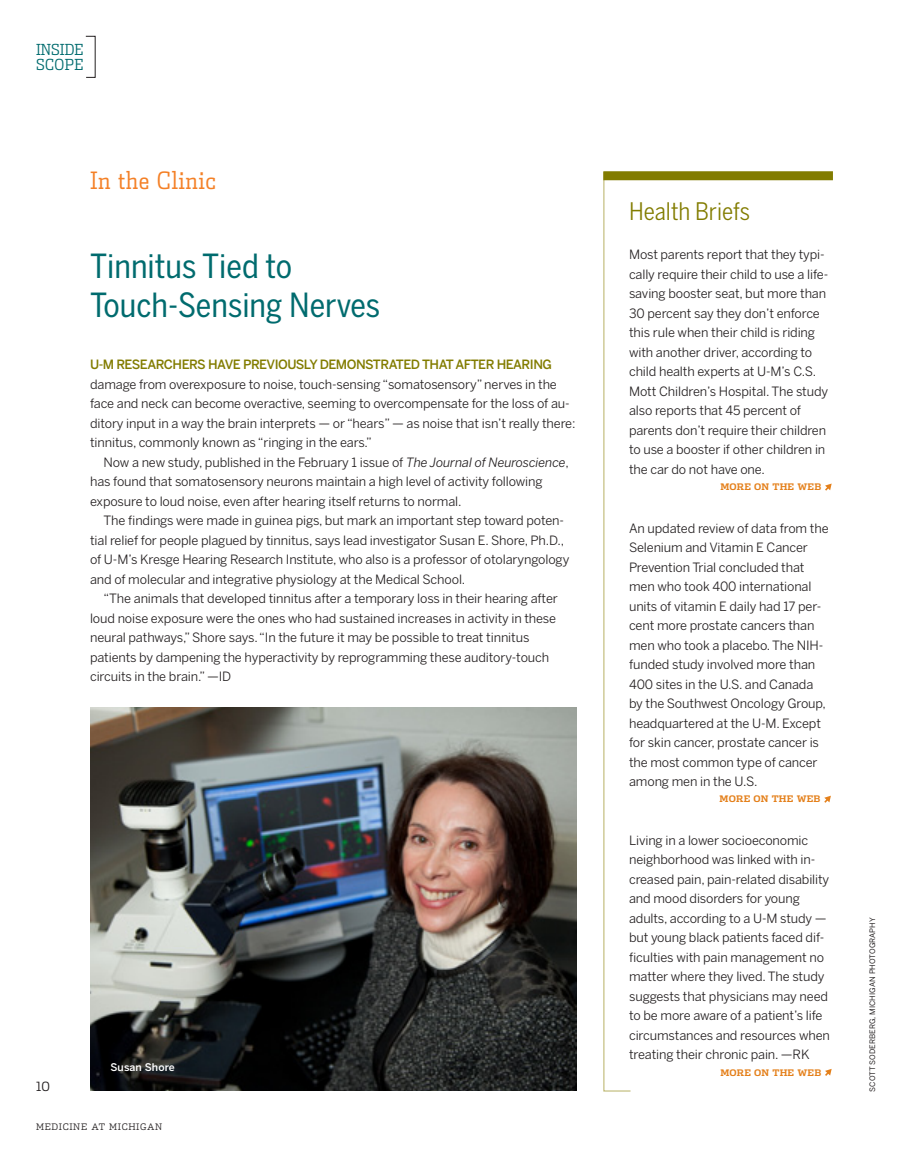
<style>
.page{position:relative;width:905px;height:1175px;background:#fff}
.page>*{position:absolute;margin:0;border:0;box-sizing:border-box;transform-origin:0 0}
.Bent__Headline__22_2{font:33px/39px "Benton Sans Cond Regluar";color:#006b6e}
.Bent__Cond__Headline{font:24px "Benton Sans Cond";color:#827c00}
.t1{font:300 24px "Dispatch Cond";letter-spacing:.02em;color:#f48026}
.t2{font:300 15.3px/14.2px "Dispatch Cond";color:#006b6e}
.Bent__Body__8_5_13{font:12.75px/19.5px "Benton Sans";letter-spacing:-.01em;color:#231f20}
.Bent__Body_No_Indent{font:12.75px/19.5px "Benton Sans";letter-spacing:-.01em;color:#231f20}
.t3{font:300 12.75px "Dispatch";color:#231f20}
.Photo_Caption{font:500 10.5px "Benton Sans";letter-spacing:.01em;color:#fff}
.t4{font:700 9px "Dispatch";letter-spacing:.02em;color:#e4801b}
.t5{font:300 9px "Dispatch";letter-spacing:.07em;color:#231f20}
.t6{font:7.5px "Benton Sans Regluar";letter-spacing:.01em;color:#231f20}
.s1{font-weight:500;color:#827c00}
.s2{font-style:italic}
</style>
<div class="page">
<svg style="left:603px;top:180px;width:28px;height:912px"></svg>
<div style="left:603px;top:171px;width:229px;height:9px;background:#827c00"></div>
<svg style="left:825px;top:483px;width:6px;height:7px"></svg>
<svg style="left:825px;top:1069px;width:6px;height:7px"></svg>
<svg style="left:824px;top:796px;width:6px;height:6px"></svg>
<img style="left:91px;top:707px;width:485px;height:383px">
<p class="t2" style="left:36px;top:43px;width:49px">INSIDE<br>SCOPE</p>
<p class="t1" style="left:90px;top:166px;width:128px">In the Clinic</p>
<p class="Bent__Headline__22_2" style="left:90px;top:247px;width:291px">Tinnitus Tied to<br>Touch-Sensing Nerves</p>
<p class="Bent__Body__8_5_13" style="left:90px;top:355px;width:487px"><span class="s1">U-M RESEARCHERS HAVE PREVIOUSLY DEMONSTRATED THAT AFTER HEARING </span>damage from overexposure to noise, touch-sensing “somatosensory” nerves in the face and neck can become overactive, seeming to overcompensate for the loss of au&shy;ditory input in a way the brain interprets — or “hears” — as noise that isn’t really there: tinnitus, commonly known as “ringing in the ears.”</p>
<p class="Bent__Body__8_5_13" style="left:90px;top:452px;width:480px;text-indent:14px">Now a new study, published in the February 1 issue of <span class="s2">The Journal of Neuroscience</span>, has found that somatosensory neurons maintain a high level of activity following exposure to loud noise, even after hearing itself returns to normal.</p>
<p class="Bent__Body__8_5_13" style="left:90px;top:511px;width:481px;text-indent:14px">The findings were made in guinea pigs, but mark an important step toward poten&shy;tial relief for people plagued by tinnitus, says lead investigator Susan E. Shore, Ph.D., of U-M’s Kresge Hearing Research Institute, who also is a professor of otolaryngology and of molecular and integrative physiology at the Medical School.</p>
<p class="Bent__Body__8_5_13" style="left:90px;top:589px;width:469px;text-indent:14px">“The animals that developed tinnitus after a temporary loss in their hearing after loud noise exposure were the ones who had sustained increases in activity in these neural pathways,” Shore says. “In the future it may be possible to treat tinnitus patients by dampening the hyperactivity by reprogramming these auditory-touch circuits in the brain.” —ID</p>
<p class="t3" style="left:36px;top:1078px;width:15px">10</p>
<p class="Photo_Caption" style="left:110px;top:1060px;width:66px">Susan Shore</p>
<p class="t5" style="left:36px;top:1121px;width:128px">MEDICINE AT MICHIGAN</p>
<p class="Bent__Cond__Headline" style="left:629px;top:198px;width:122px">Health Briefs</p>
<p class="Bent__Body_No_Indent" style="left:629px;top:245px;width:201px">Most parents report that they typi&shy;cally require their child to use a life&shy;saving booster seat, but more than 30 percent say they don’t enforce this rule when their child is riding with another driver, according to child health experts at U-M’s C.S.<br>Mott Children’s Hospital. The study also reports that 45 percent of parents don’t require their children to use a booster if other children in the car do not have one.</p>
<p class="t4" style="left:720px;top:482px;width:102px">MORE ON THE WEB</p>
<p class="Bent__Body_No_Indent" style="left:629px;top:518px;width:201px">An updated review of data from the<br>Selenium and Vitamin E Cancer<br>Prevention Trial concluded that men who took 400 international units of vitamin E daily had 17 per&shy;cent more prostate cancers than men who took a placebo. The NIH&shy;funded study involved more than<br>400 sites in the U.S. and Canada by the Southwest Oncology Group, headquartered at the U-M. Except for skin cancer, prostate cancer is the most common type of cancer among men in the U.S.</p>
<p class="t4" style="left:719px;top:794px;width:102px">MORE ON THE WEB</p>
<p class="Bent__Body_No_Indent" style="left:629px;top:830px;width:202px">Living in a lower socioeconomic neighborhood was linked with in&shy;creased pain, pain-related disability and mood disorders for young adults, according to a U-M study — but young black patients faced dif&shy;ficulties with pain management no matter where they lived. The study suggests that physicians may need to be more aware of a patient’s life circumstances and resources when treating their chronic pain. —RK</p>
<p class="t4" style="left:720px;top:1067px;width:102px">MORE ON THE WEB</p>
<p class="t6" style="left:868px;top:1091px;width:176px;rotate:-90deg">SCOTT SODERBERG, MICHIGAN PHOTOGRAPHY</p>
</div>
